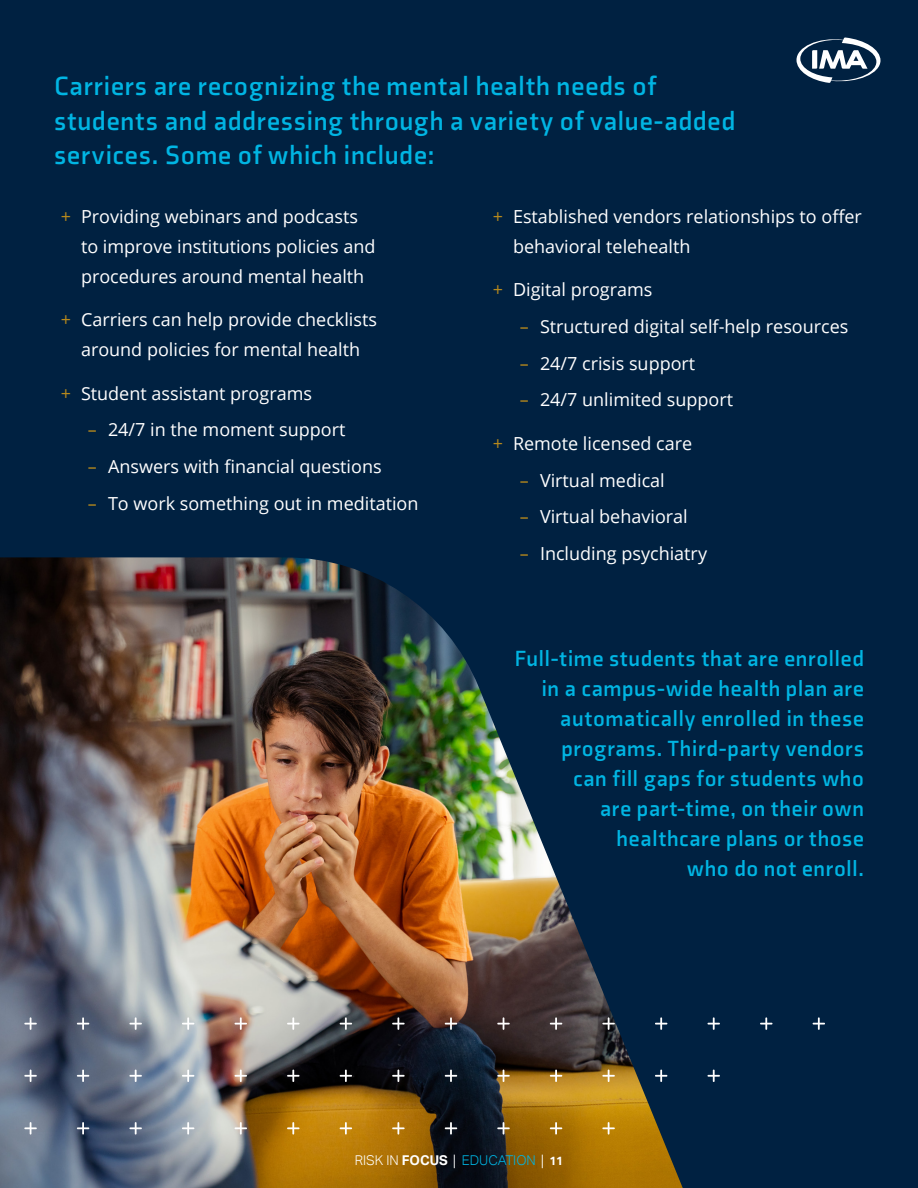
<style>
.page{position:relative;width:918px;height:1188px;background:#002141}
.page>*{position:absolute;margin:0;border:0;box-sizing:border-box;transform-origin:0 0}
.Caption_-_Gold{font:700 27px/34.5px "Axia";letter-spacing:.025em;color:#00b5e3}
.Caption_-_Gold-2{font:700 22.5px/30px "Axia";letter-spacing:.025em;color:#00b5e3;text-align:right}
.t1{font:18px/30px "Open Sans";color:#fff}
.t2{font:300 13.5px "Aktiv Grotesk";color:#00b5e3}
.s1{color:#b7891c}
.s2{color:#fff}
.s3{font-weight:700;color:#fff}
.s4{font-family:"Open Sans";font-weight:400;color:#fff}
.s5{font-weight:700;font-size:12px;color:#fff}
</style>
<div class="page">
<img style="left:0;top:557px;width:683px;height:631px">
<svg style="left:24px;top:1017px;width:13px;height:13px"></svg>
<svg style="left:77px;top:1017px;width:12px;height:13px"></svg>
<svg style="left:129px;top:1017px;width:13px;height:13px"></svg>
<svg style="left:182px;top:1017px;width:12px;height:13px"></svg>
<svg style="left:235px;top:1017px;width:12px;height:13px"></svg>
<svg style="left:287px;top:1017px;width:13px;height:13px"></svg>
<svg style="left:340px;top:1017px;width:12px;height:13px"></svg>
<svg style="left:392px;top:1017px;width:13px;height:13px"></svg>
<svg style="left:445px;top:1017px;width:12px;height:13px"></svg>
<svg style="left:497px;top:1017px;width:13px;height:13px"></svg>
<svg style="left:550px;top:1017px;width:12px;height:13px"></svg>
<svg style="left:602px;top:1017px;width:13px;height:13px"></svg>
<svg style="left:655px;top:1017px;width:12px;height:13px"></svg>
<svg style="left:707px;top:1017px;width:13px;height:13px"></svg>
<svg style="left:760px;top:1017px;width:13px;height:13px"></svg>
<svg style="left:813px;top:1017px;width:12px;height:13px"></svg>
<svg style="left:24px;top:1070px;width:13px;height:12px"></svg>
<svg style="left:77px;top:1070px;width:12px;height:12px"></svg>
<svg style="left:129px;top:1070px;width:13px;height:12px"></svg>
<svg style="left:182px;top:1070px;width:12px;height:12px"></svg>
<svg style="left:235px;top:1070px;width:12px;height:12px"></svg>
<svg style="left:287px;top:1070px;width:13px;height:12px"></svg>
<svg style="left:340px;top:1070px;width:12px;height:12px"></svg>
<svg style="left:392px;top:1070px;width:13px;height:12px"></svg>
<svg style="left:445px;top:1070px;width:12px;height:12px"></svg>
<svg style="left:497px;top:1070px;width:13px;height:12px"></svg>
<svg style="left:550px;top:1070px;width:12px;height:12px"></svg>
<svg style="left:602px;top:1070px;width:13px;height:12px"></svg>
<svg style="left:655px;top:1070px;width:12px;height:12px"></svg>
<svg style="left:707px;top:1070px;width:13px;height:12px"></svg>
<svg style="left:24px;top:1122px;width:13px;height:13px"></svg>
<svg style="left:77px;top:1122px;width:12px;height:13px"></svg>
<svg style="left:129px;top:1122px;width:13px;height:13px"></svg>
<svg style="left:182px;top:1122px;width:12px;height:13px"></svg>
<svg style="left:235px;top:1122px;width:12px;height:13px"></svg>
<svg style="left:287px;top:1122px;width:13px;height:13px"></svg>
<svg style="left:340px;top:1122px;width:12px;height:13px"></svg>
<svg style="left:392px;top:1122px;width:13px;height:13px"></svg>
<svg style="left:445px;top:1122px;width:12px;height:13px"></svg>
<svg style="left:497px;top:1122px;width:13px;height:13px"></svg>
<svg style="left:550px;top:1122px;width:12px;height:13px"></svg>
<svg style="left:602px;top:1122px;width:13px;height:13px"></svg>
<svg style="left:797px;top:38px;width:83px;height:45px"></svg>
<p class="Caption_-_Gold" style="left:54px;top:69px;width:683px">Carriers are recognizing the mental health needs of students and addressing through a variety of value-added services. Some of which include:</p>
<p class="t1" style="left:81px;top:201px;width:296px;text-indent:-20px"><span class="s1">+</span> Providing webinars and podcasts to improve institutions policies and procedures around mental health</p>
<p class="t1" style="left:61px;top:304px;width:318px;text-align:center"><span class="s1">+</span> Carriers can help provide checklists around policies for mental health</p>
<p class="t1" style="left:61px;top:378px;width:253px"><span class="s1">+</span> Student assistant programs</p>
<p class="t1" style="left:88px;top:414px;width:259px"><span class="s1">–</span> 24/7 in the moment support</p>
<p class="t1" style="left:88px;top:451px;width:295px"><span class="s1">–</span> Answers with financial questions</p>
<p class="t1" style="left:88px;top:488px;width:332px"><span class="s1">–</span> To work something out in meditation</p>
<p class="t1" style="left:513px;top:201px;width:350px;text-indent:-20px"><span class="s1">+</span> Established vendors relationships to offer behavioral telehealth</p>
<p class="t1" style="left:493px;top:274px;width:161px"><span class="s1">+</span> Digital programs</p>
<p class="t1" style="left:520px;top:311px;width:330px"><span class="s1">–</span> Structured digital self-help resources</p>
<p class="t1" style="left:520px;top:348px;width:177px"><span class="s1">–</span> 24/7 crisis support</p>
<p class="t1" style="left:520px;top:384px;width:215px"><span class="s1">–</span> 24/7 unlimited support</p>
<p class="t1" style="left:493px;top:428px;width:201px"><span class="s1">+</span> Remote licensed care</p>
<p class="t1" style="left:520px;top:465px;width:147px"><span class="s1">–</span> Virtual medical</p>
<p class="t1" style="left:520px;top:501px;width:170px"><span class="s1">–</span> Virtual behavioral</p>
<p class="t1" style="left:520px;top:538px;width:189px"><span class="s1">–</span> Including psychiatry</p>
<p class="Caption_-_Gold-2" style="left:515px;top:644px;width:351px">Full-time students that are enrolled in a campus-wide health plan are automatically enrolled in these programs. Third-party vendors<br>can fill gaps for students who<br>are part-time, on their own healthcare plans or those<br>who do not enroll.</p>
<p class="t2" style="left:355px;top:1152px;width:210px"><span class="s2">RISK IN</span> <span class="s3">FOCUS</span> <span class="s4">|</span> EDUCATION <span class="s4">|</span> <span class="s5">11</span></p>
</div>
